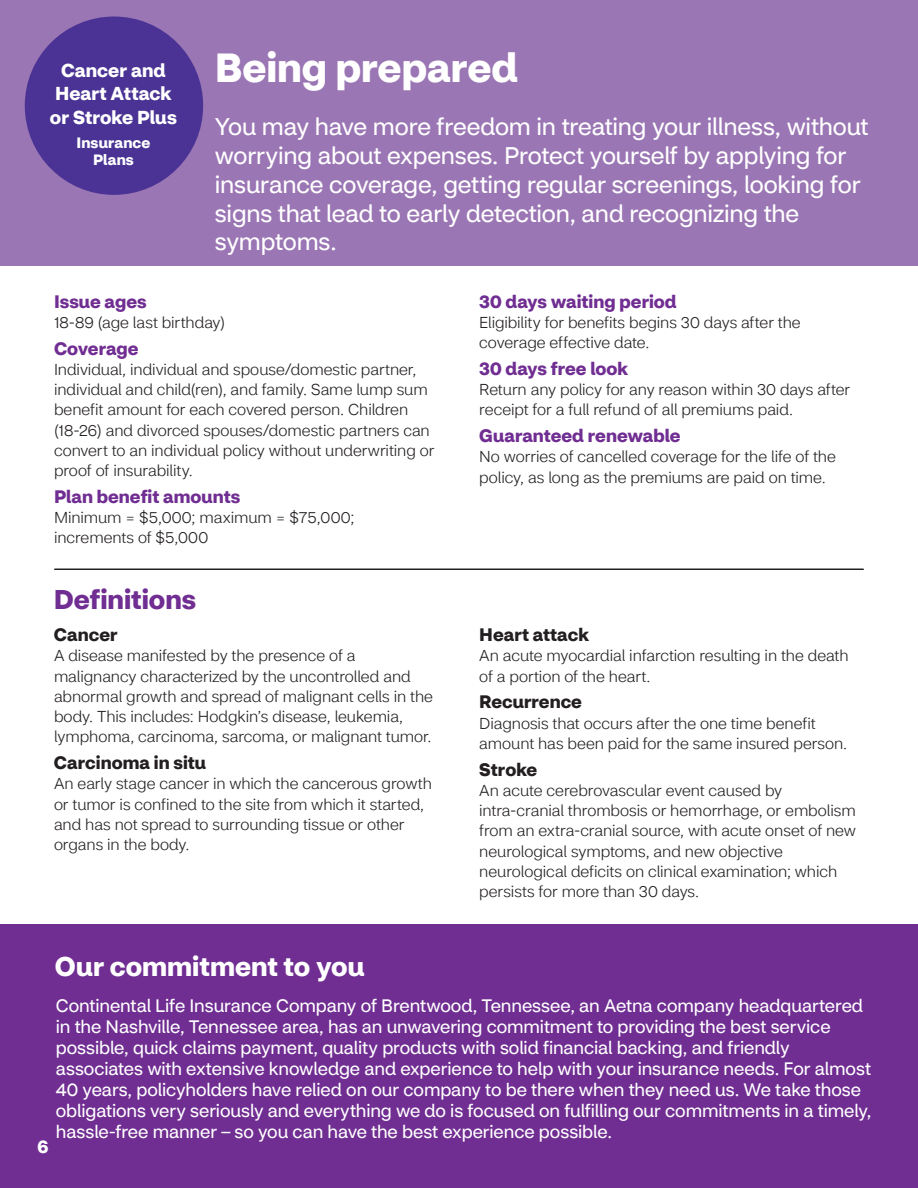
<style>
.page{position:relative;width:918px;height:1188px;background:#fff}
.page>*{position:absolute;margin:0;border:0;box-sizing:border-box;transform-origin:0 0}
.t1{font:700 40.5px "CVS Health Sans";color:#fff}
.t2{font:700 27px "CVS Health Sans";color:#fff}
.t3{font:700 27px "CVS Health Sans";color:#702d92}
.t4{font:24px/28.8px "CVS Health Sans";letter-spacing:-.01em;color:#fff}
.t5{font:700 18.6px/23.7px "CVS Health Sans";color:#fff;text-align:center}
.t6{font:18px/21px "CVS Health Sans";letter-spacing:-.005em;color:#fff}
.t7{font:700 18px "CVS Health Sans";color:#702d92}
.t8{font:700 18px "CVS Health Sans";color:#231f20}
.t9{font:700 18px "CVS Health Sans";color:#fff}
.t10{font:300 15.75px/20.2px "CVS Health Sans";letter-spacing:-.005em;color:#231f20}
.t11{font:700 15px/17.4px "CVS Health Sans";letter-spacing:.01em;color:#fff;text-align:center}
</style>
<div class="page">
<div style="left:0;top:924px;width:918px;height:264px;background:#702d92"></div>
<div style="left:0;top:0;width:918px;height:266px;background:#9b76b4"></div>
<div style="left:25px;top:17px;width:178px;height:178px;background:#4a3394;border-radius:50%"></div>
<hr style="left:55px;top:569px;width:808px;height:1px;background:#231f20">
<p class="t5" style="left:50px;top:59px;width:128px">Cancer and<br>Heart Attack or Stroke Plus</p>
<p class="t11" style="left:76px;top:134px;width:75px">Insurance<br>Plans</p>
<h2 class="t1" style="left:215px;top:42px;width:304px">Being prepared</h2>
<p class="t4" style="left:215px;top:113px;width:655px">You may have more freedom in treating your illness, without worrying about expenses. Protect yourself by applying for insurance coverage, getting regular screenings, looking for signs that lead to early detection, and recognizing the symptoms.</p>
<h3 class="t7" style="left:54px;top:290px;width:94px">Issue ages</h3>
<p class="t10" style="left:54px;top:312px;width:173px">18-89 (age last birthday)</p>
<h3 class="t7" style="left:54px;top:337px;width:86px">Coverage</h3>
<p class="t10" style="left:54px;top:359px;width:382px">Individual, individual and spouse/domestic partner, individual and child(ren), and family. Same lump sum benefit amount for each covered person. Children (18-26) and divorced spouses/domestic partners can convert to an individual policy without underwriting or proof of insurability.</p>
<h3 class="t7" style="left:54px;top:485px;width:188px">Plan benefit amounts</h3>
<p class="t10" style="left:54px;top:508px;width:302px">Minimum = $5,000; maximum = $75,000; increments of $5,000</p>
<h3 class="t3" style="left:54px;top:583px;width:144px">Definitions</h3>
<h4 class="t8" style="left:54px;top:624px;width:65px">Cancer</h4>
<p class="t10" style="left:54px;top:646px;width:381px">A disease manifested by the presence of a malignancy characterized by the uncontrolled and abnormal growth and spread of malignant cells in the body. This includes: Hodgkin’s disease, leukemia, lymphoma, carcinoma, sarcoma, or malignant tumor.</p>
<h4 class="t8" style="left:54px;top:751px;width:154px">Carcinoma in situ</h4>
<p class="t10" style="left:54px;top:774px;width:379px">An early stage cancer in which the cancerous growth or tumor is confined to the site from which it started, and has not spread to surrounding tissue or other organs in the body.</p>
<h3 class="t7" style="left:479px;top:290px;width:199px">30 days waiting period</h3>
<p class="t10" style="left:479px;top:312px;width:323px">Eligibility for benefits begins 30 days after the coverage effective date.</p>
<h3 class="t7" style="left:479px;top:357px;width:151px">30 days free look</h3>
<p class="t10" style="left:479px;top:380px;width:372px">Return any policy for any reason within 30 days after receipt for a full refund of all premiums paid.</p>
<h3 class="t7" style="left:479px;top:425px;width:203px">Guaranteed renewable</h3>
<p class="t10" style="left:479px;top:447px;width:358px">No worries of cancelled coverage for the life of the policy, as long as the premiums are paid on time.</p>
<h4 class="t8" style="left:479px;top:624px;width:111px">Heart attack</h4>
<p class="t10" style="left:479px;top:646px;width:371px">An acute myocardial infarction resulting in the death of a portion of the heart.</p>
<h4 class="t8" style="left:479px;top:691px;width:104px">Recurrence</h4>
<p class="t10" style="left:479px;top:713px;width:370px">Diagnosis that occurs after the one time benefit amount has been paid for the same insured person.</p>
<h4 class="t8" style="left:479px;top:758px;width:60px">Stroke</h4>
<p class="t10" style="left:479px;top:780px;width:378px">An acute cerebrovascular event caused by intra-cranial thrombosis or hemorrhage, or embolism from an extra-cranial source, with acute onset of new neurological symptoms, and new objective neurological deficits on clinical examination; which persists for more than 30 days.</p>
<h3 class="t2" style="left:55px;top:950px;width:311px">Our commitment to you</h3>
<p class="t6" style="left:56px;top:996px;width:817px">Continental Life Insurance Company of Brentwood, Tennessee, an Aetna company headquartered in the Nashville, Tennessee area, has an unwavering commitment to providing the best service possible, quick claims payment, quality products with solid financial backing, and friendly associates with extensive knowledge and experience to help with your insurance needs. For almost 40 years, policyholders have relied on our company to be there when they need us. We take those obligations very seriously and everything we do is focused on fulfilling our commitments in a timely, hassle-free manner – so you can have the best experience possible.</p>
<p class="t9" style="left:38px;top:1135px;width:13px">6</p>
</div>
